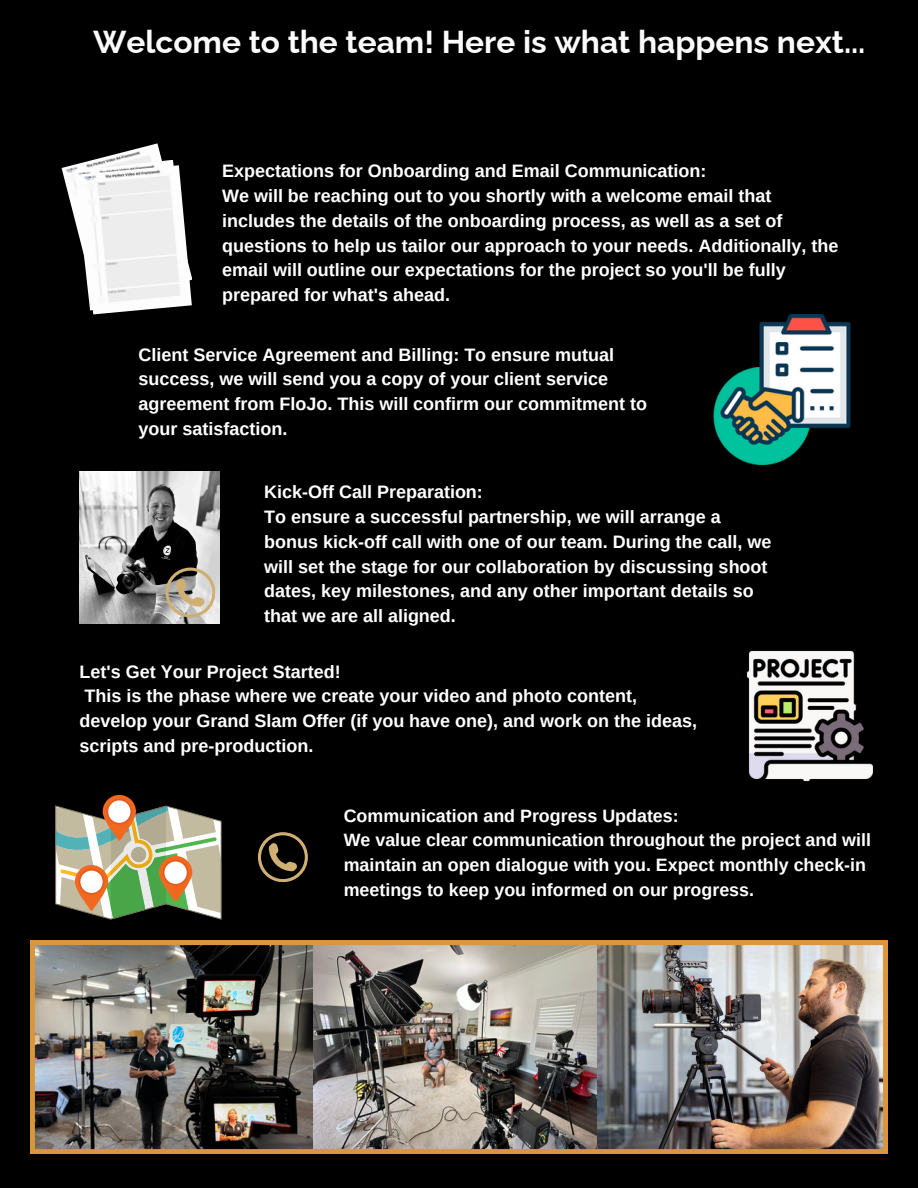
<style>
.page{position:relative;width:918px;height:1188px;background:#000}
.page>*{position:absolute;margin:0;border:0;box-sizing:border-box;transform-origin:0 0}
.t1{font:700 31.65px "Raleway";color:#fbfbfc}
.t2{font:700 18px/24.8px "Arimo";color:#fff}
.t3{font:700 17.85px/24.9px "Arimo";color:#fff}
</style>
<div class="page">
<img style="left:62px;top:143px;width:100px;height:77px">
<img style="left:75px;top:160px;width:99px;height:80px">
<img style="left:80px;top:165px;width:112px;height:149px">
<svg style="left:55px;top:805px;width:167px;height:115px;background:#96a487"></svg>
<svg style="left:103px;top:795px;width:33px;height:46px"></svg>
<svg style="left:106px;top:799px;width:26px;height:26px"></svg>
<div style="left:108px;top:800px;width:22px;height:23px;background:#fff;border-radius:50%"></div>
<svg style="left:159px;top:856px;width:33px;height:46px"></svg>
<svg style="left:163px;top:860px;width:25px;height:26px"></svg>
<div style="left:164px;top:862px;width:23px;height:22px;background:#fff;border-radius:50%"></div>
<svg style="left:75px;top:865px;width:33px;height:46px"></svg>
<svg style="left:79px;top:869px;width:25px;height:26px"></svg>
<div style="left:80px;top:871px;width:23px;height:22px;background:#fff;border-radius:50%"></div>
<svg style="left:258px;top:832px;width:49px;height:50px"></svg>
<img style="left:80px;top:472px;width:139px;height:152px">
<svg style="left:165px;top:568px;width:50px;height:49px;background:#b3aa98"></svg>
<img style="left:713px;top:315px;width:138px;height:149px">
<img style="left:746px;top:650px;width:128px;height:132px">
<img style="left:30px;top:941px;width:858px;height:212px">
<p class="t1" style="left:93px;top:23px;width:774px">Welcome to the team! Here is what happens next...</p>
<p class="t2" style="left:222px;top:159px;width:486px">Expectations for Onboarding and Email Communication:</p>
<p class="t2" style="left:222px;top:184px;width:618px">We will be reaching out to you shortly with a welcome email that includes the details of the onboarding process, as well as a set of questions to help us tailor our approach to your needs. Additionally, the email will outline our expectations for the project so you'll be fully prepared for what's ahead.</p>
<p class="t2" style="left:139px;top:342px;width:510px">Client Service Agreement and Billing: To ensure mutual success, we will send you a copy of your client service agreement from FloJo. This will confirm our commitment to your satisfaction.</p>
<p class="t2" style="left:264px;top:480px;width:220px">Kick-Off Call Preparation:</p>
<p class="t2" style="left:264px;top:505px;width:509px">To ensure a successful partnership, we will arrange a bonus kick-off call with one of our team. During the call, we will set the stage for our collaboration by discussing shoot dates, key milestones, and any other important details so that we are all aligned.</p>
<p class="t2" style="left:80px;top:659px;width:263px">Let's Get Your Project Started!</p>
<p class="t2" style="left:80px;top:684px;width:619px">This is the phase where we create your video and photo content, develop your Grand Slam Offer (if you have one), and work on the ideas, scripts and pre-production.</p>
<p class="t3" style="left:344px;top:803px;width:337px">Communication and Progress Updates:</p>
<p class="t3" style="left:344px;top:828px;width:529px">We value clear communication throughout the project and will maintain an open dialogue with you. Expect monthly check-in meetings to keep you informed on our progress.</p>
</div>
